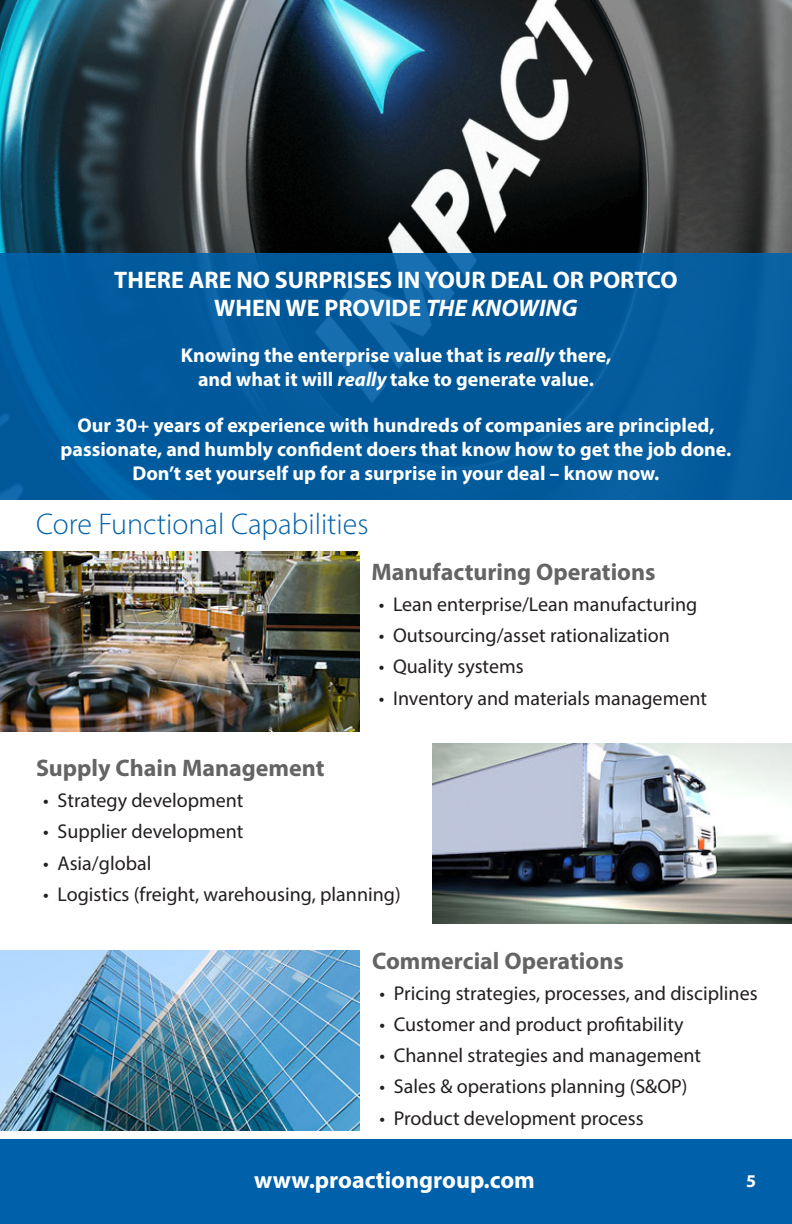
<style>
.page{position:relative;width:792px;height:1224px;background:#fff}
.page>*{position:absolute;margin:0;border:0;box-sizing:border-box;transform-origin:0 0}
.t1{font:300 30px "Myriad Pro";color:#0061aa}
.t2{font:700 24px/28.8px "Myriad Pro";color:#fff;text-align:center}
.t3{font:700 24px "Myriad Pro";color:#656464}
.t4{font:20px "Myriad Pro";color:#231f20}
.t5{font:700 20px/24px "Myriad Pro";color:#fff;text-align:center}
.t6{font:700 18px "Myriad Pro";color:#fff}
.s1{font-style:italic}
</style>
<div class="page">
<div style="left:0;top:1139px;width:792px;height:85px;background:#0061aa"></div>
<img style="left:0;top:0;width:792px;height:254px">
<svg style="left:0;top:254px;width:792px;height:246px;background:#035b9d"></svg>
<img style="left:0;top:552px;width:360px;height:180px">
<img style="left:0;top:951px;width:360px;height:180px">
<img style="left:432px;top:744px;width:360px;height:180px">
<p class="t2" style="left:114px;top:264px;width:565px">THERE ARE NO SURPRISES IN YOUR DEAL OR PORTCO<br>WHEN WE PROVIDE <span class="s1">THE KNOWING</span></p>
<p class="t5" style="left:181px;top:343px;width:432px">Knowing the enterprise value that is <span class="s1">really</span> there, and what it will <span class="s1">really</span> take to generate value.</p>
<p class="t5" style="left:61px;top:412px;width:672px">Our 30+ years of experience with hundreds of companies are principled, passionate, and humbly confident doers that know how to get the job done.<br>Don’t set yourself up for a surprise in your deal – know now.</p>
<p class="t1" style="left:36px;top:506px;width:334px">Core Functional Capabilities</p>
<p class="t3" style="left:372px;top:556px;width:286px">Manufacturing Operations</p>
<p class="t4" style="left:379px;top:592px;width:320px">• Lean enterprise/Lean manufacturing</p>
<p class="t4" style="left:379px;top:623px;width:293px">• Outsourcing/asset rationalization</p>
<p class="t4" style="left:379px;top:654px;width:147px">• Quality systems</p>
<p class="t4" style="left:379px;top:686px;width:330px">• Inventory and materials management</p>
<p class="t3" style="left:36px;top:752px;width:290px">Supply Chain Management</p>
<p class="t4" style="left:43px;top:788px;width:202px">• Strategy development</p>
<p class="t4" style="left:43px;top:819px;width:202px">• Supplier development</p>
<p class="t4" style="left:43px;top:851px;width:110px">• Asia/global</p>
<p class="t4" style="left:43px;top:882px;width:359px">• Logistics (freight, warehousing, planning)</p>
<p class="t3" style="left:372px;top:945px;width:253px">Commercial Operations</p>
<p class="t4" style="left:380px;top:981px;width:380px">• Pricing strategies, processes, and disciplines</p>
<p class="t4" style="left:380px;top:1012px;width:306px">• Customer and product profitability</p>
<p class="t4" style="left:380px;top:1043px;width:323px">• Channel strategies and management</p>
<p class="t4" style="left:380px;top:1074px;width:309px">• Sales &amp; operations planning (S&amp;OP)</p>
<p class="t4" style="left:380px;top:1106px;width:266px">• Product development process</p>
<p class="t2" style="left:254px;top:1165px;width:282px">www.proactiongroup.com</p>
<p class="t6" style="left:746px;top:1169px;width:11px">5</p>
</div>
